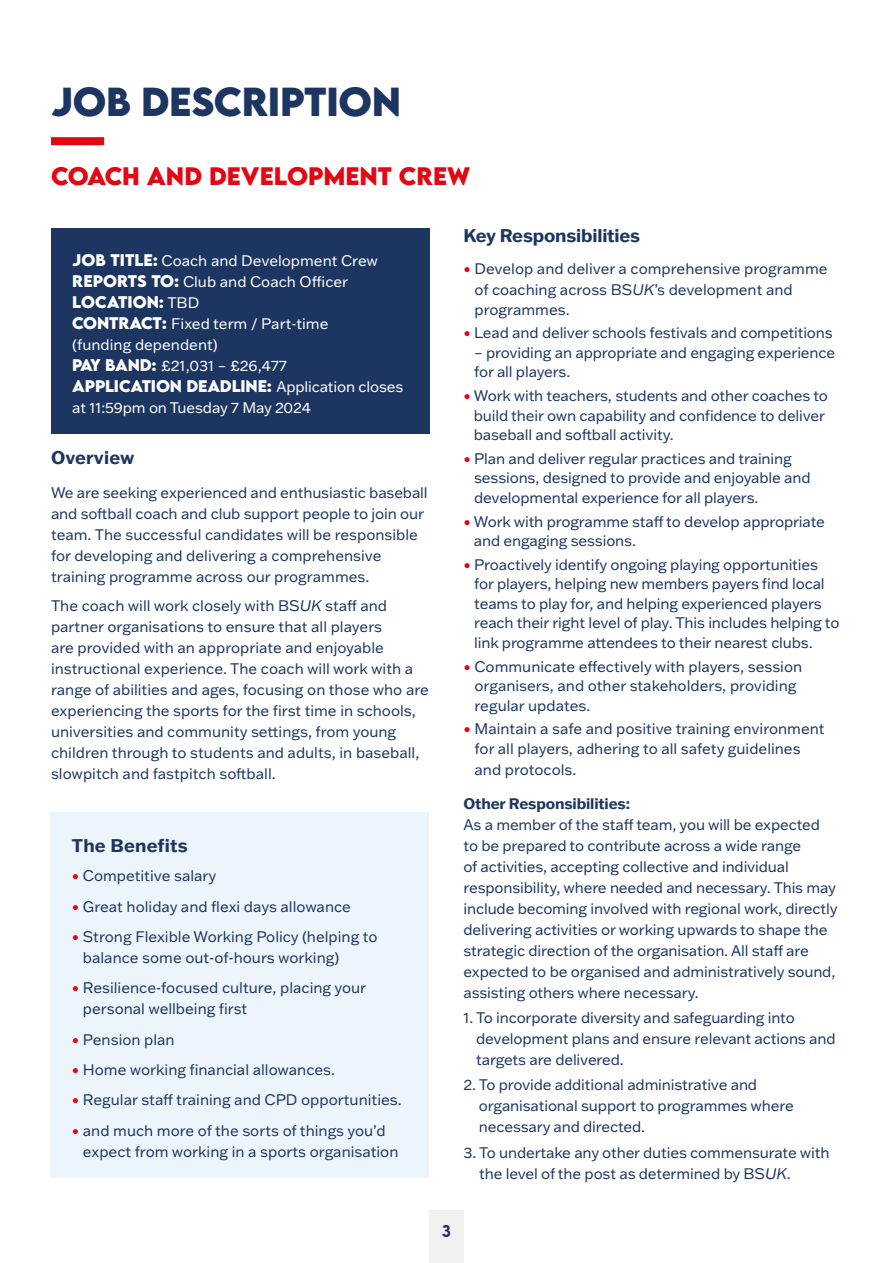
<style>
.page{position:relative;width:893px;height:1263px;background:#fff}
.page>*{position:absolute;margin:0;border:0;box-sizing:border-box;transform-origin:0 0}
.t1{font:700 36px "LEMONMILK";letter-spacing:-.01em;color:#1d3661}
.t2{font:700 22.5px "LEMONMILK";color:#e30613}
.t3{font:700 18px "Franklin Gothic ATF";letter-spacing:.01em;color:#1d3661}
.t4{font:700 18px "Franklin Gothic ATF";letter-spacing:-.01em;color:#1d3661}
.t5{font:15px/21px "Franklin Gothic ATF";letter-spacing:-.01em;color:#1d3661}
.t6{font:15px/21px "Franklin Gothic ATF";color:#fff}
.t7{font:700 15px "LEMONMILK";letter-spacing:-.01em;color:#fff}
.t8{font:700 15px "Franklin Gothic ATF";letter-spacing:-.01em;color:#1d3661}
.t9{font:500 15px "LEMONMILK";color:#1d3661}
.s1{font-family:"LEMONMILK";font-weight:700}
.s2{font-family:"Franklin Gothic ATF";font-weight:400}
.s3{font-style:italic}
.s4{color:#e30613}
</style>
<div class="page">
<div style="left:429px;top:1210px;width:35px;height:53px;background:#f0f0f0"></div>
<div style="left:51px;top:137px;width:53px;height:8px;background:#e30613"></div>
<div style="left:51px;top:228px;width:378px;height:206px;background:#1d3661"></div>
<div style="left:51px;top:812px;width:378px;height:366px;background:#edf5fc"></div>
<h1 class="t1" style="left:51px;top:77px;width:352px">JOB DESCRIPTION</h1>
<h2 class="t2" style="left:51px;top:161px;width:421px">COACH AND DEVELOPMENT CREW</h2>
<p class="t7" style="left:72px;top:250px;width:63px">JOB TITLE</p>
<p class="t6" style="left:72px;top:250px;width:307px;text-indent:81px"><span class="s1">:</span> Coach and Development Crew<br><span class="s1">REPORTS TO:</span> Club and Coach Officer</p>
<p class="t7" style="left:72px;top:292px;width:129px">LOCATION: <span class="s2">TBD</span></p>
<p class="t6" style="left:72px;top:313px;width:258px"><span class="s1">CONTRACT:</span> Fixed term / Part-time (funding dependent)<br><span class="s1">PAY BAND:</span> £21,031 – £26,477</p>
<p class="t7" style="left:72px;top:376px;width:333px">APPLICATION DEADLINE: <span class="s2">Application closes</span></p>
<p class="t6" style="left:72px;top:397px;width:240px">at 11:59pm on Tuesday 7 May 2024</p>
<p class="t3" style="left:51px;top:445px;width:85px">Overview</p>
<p class="t5" style="left:51px;top:481px;width:378px">We are seeking experienced and enthusiastic baseball and softball coach and club support people to join our team. The successful candidates will be responsible for developing and delivering a comprehensive training programme across our programmes.</p>
<p class="t5" style="left:51px;top:595px;width:379px">The coach will work closely with BS<span class="s3">UK</span> staff and partner organisations to ensure that all players<br>are provided with an appropriate and enjoyable instructional experience. The coach will work with a range of abilities and ages, focusing on those who are experiencing the sports for the first time in schools, universities and community settings, from young children through to students and adults, in baseball, slowpitch and fastpitch softball.</p>
<p class="t3" style="left:72px;top:833px;width:117px">The Benefits</p>
<p class="t5" style="left:72px;top:865px;width:146px"><span class="s4">•</span> Competitive salary</p>
<p class="t5" style="left:72px;top:895px;width:281px"><span class="s4">•</span> Great holiday and flexi days allowance</p>
<p class="t5" style="left:83px;top:926px;width:296px;text-indent:-11px"><span class="s4">•</span> Strong Flexible Working Policy (helping to balance some out-of-hours working)</p>
<p class="t5" style="left:83px;top:977px;width:285px;text-indent:-11px"><span class="s4">•</span> Resilience-focused culture, placing your personal wellbeing first</p>
<p class="t5" style="left:72px;top:1028px;width:104px"><span class="s4">•</span> Pension plan</p>
<p class="t5" style="left:72px;top:1059px;width:265px"><span class="s4">•</span> Home working financial allowances.</p>
<p class="t5" style="left:72px;top:1089px;width:331px"><span class="s4">•</span> Regular staff training and CPD opportunities.</p>
<p class="t5" style="left:83px;top:1119px;width:317px;text-indent:-11px"><span class="s4">•</span> and much more of the sorts of things you’d expect from working in a sports organisation</p>
<p class="t4" style="left:463px;top:223px;width:178px">Key Responsibilities</p>
<p class="t5" style="left:474px;top:258px;width:355px;text-indent:-11px"><span class="s4">•</span> Develop and deliver a comprehensive programme of coaching across BS<span class="s3">UK</span>’s development and</p>
<p class="t5" style="left:474px;top:298px;width:97px">programmes.</p>
<p class="t5" style="left:463px;top:322px;width:371px"><span class="s4">•</span> Lead and deliver schools festivals and competitions</p>
<p class="t5" style="left:474px;top:342px;width:362px;line-height:19.5px">– providing an appropriate and engaging experience for all players.</p>
<p class="t5" style="left:474px;top:386px;width:356px;line-height:19.5px;text-indent:-10px"><span class="s4">•</span> Work with teachers, students and other coaches to build their own capability and confidence to deliver baseball and softball activity.</p>
<p class="t5" style="left:474px;top:448px;width:338px;line-height:19.5px;text-indent:-11px"><span class="s4">•</span> Plan and deliver regular practices and training sessions, designed to provide and enjoyable and developmental experience for all players.</p>
<p class="t5" style="left:474px;top:511px;width:353px;line-height:19.5px;text-indent:-10px"><span class="s4">•</span> Work with programme staff to develop appropriate and engaging sessions.</p>
<p class="t5" style="left:474px;top:554px;width:367px;line-height:19.5px;text-indent:-11px"><span class="s4">•</span> Proactively identify ongoing playing opportunities for players, helping new members payers find local teams to play for, and helping experienced players reach their right level of play. This includes helping to link programme attendees to their nearest clubs.</p>
<p class="t5" style="left:474px;top:656px;width:329px;line-height:19.5px;text-indent:-11px"><span class="s4">•</span> Communicate effectively with players, session organisers, and other stakeholders, providing regular updates.</p>
<p class="t5" style="left:474px;top:719px;width:352px;line-height:19.5px;text-indent:-11px"><span class="s4">•</span> Maintain a safe and positive training environment for all players, adhering to all safety guidelines</p>
<p class="t5" style="left:474px;top:759px;width:103px">and protocols.</p>
<p class="t8" style="left:463px;top:793px;width:168px">Other Responsibilities:</p>
<p class="t5" style="left:463px;top:813px;width:376px">As a member of the staff team, you will be expected to be prepared to contribute across a wide range<br>of activities, accepting collective and individual responsibility, where needed and necessary. This may include becoming involved with regional work, directly delivering activities or working upwards to shape the strategic direction of the organisation. All staff are expected to be organised and administratively sound, assisting others where necessary.</p>
<p class="t5" style="left:476px;top:1007px;width:361px;text-indent:-13px">1. To incorporate diversity and safeguarding into development plans and ensure relevant actions and targets are delivered.</p>
<p class="t5" style="left:479px;top:1074px;width:316px;text-indent:-15px">2. To provide additional administrative and organisational support to programmes where necessary and directed.</p>
<p class="t5" style="left:479px;top:1141px;width:352px;text-indent:-16px">3. To undertake any other duties commensurate with the level of the post as determined by BS<span class="s3">UK</span>.</p>
<p class="t9" style="left:442px;top:1221px;width:11px">3</p>
</div>
